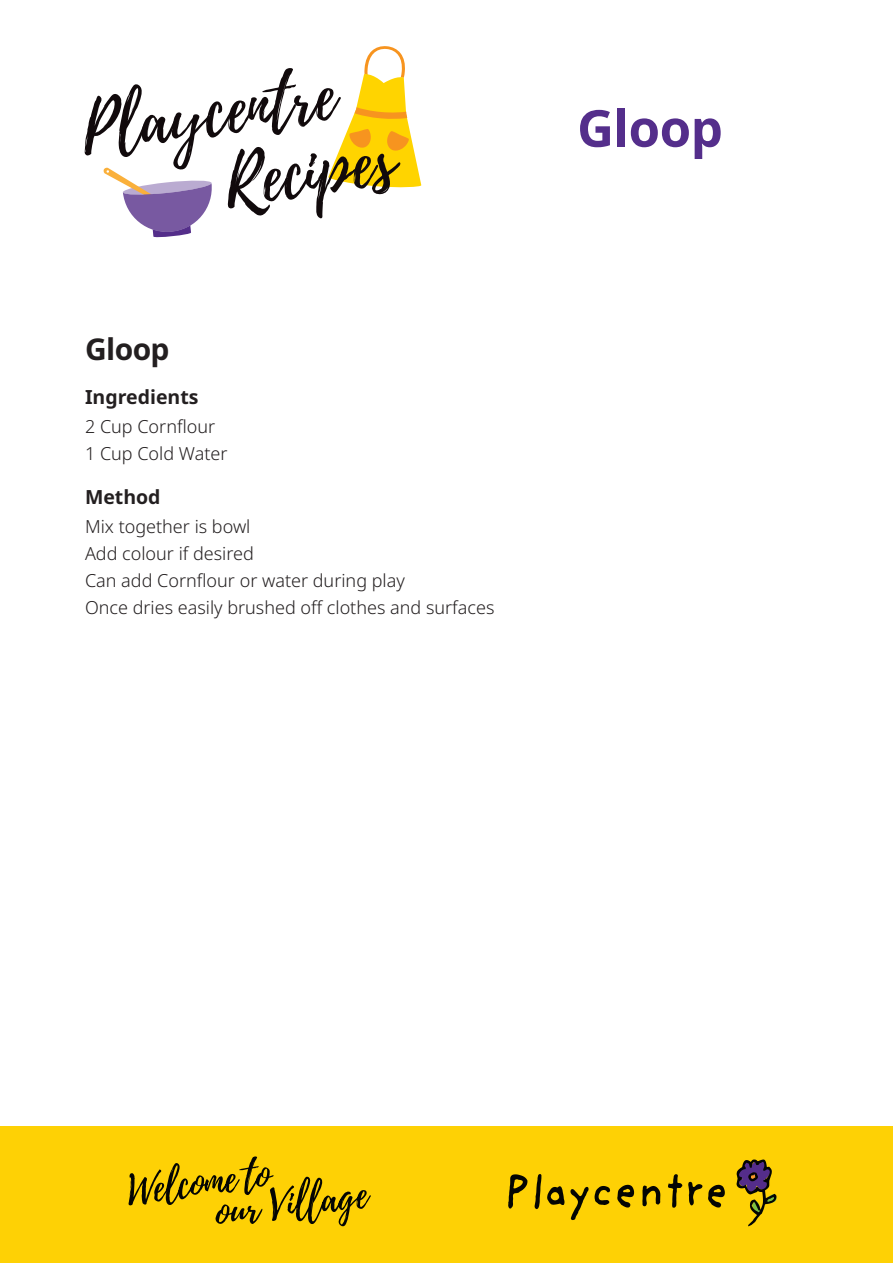
<style>
.page{position:relative;width:893px;height:1263px;background:#fff}
.page>*{position:absolute;margin:0;border:0;box-sizing:border-box;transform-origin:0 0}
.t1{font:68.55px "Playlist Script";color:#110a0c}
.large_heading{font:700 51px "Noto Sans";letter-spacing:-.01em;color:#542e8b}
.Small_heading{font:700 30px "Noto Sans";letter-spacing:-.02em;color:#231f20}
.Ingredients_Method{font:700 19.5px "Noto Sans";color:#231f20}
.body_copy{font:300 18px "Noto Sans";color:#231f20}
</style>
<div class="page">
<div style="left:0;top:1127px;width:893px;height:136px;background:#fed105"></div>
<svg style="left:508px;top:1174px;width:217px;height:46px"></svg>
<svg style="left:736px;top:1159px;width:40px;height:67px"></svg>
<svg style="left:128px;top:1156px;width:243px;height:71px"></svg>
<svg style="left:328px;top:46px;width:93px;height:142px"></svg>
<svg style="left:103px;top:167px;width:109px;height:71px"></svg>
<h1 class="t1" style="left:75px;top:81px;width:258px;rotate:-8deg">Playcentre</h1>
<h1 class="t1" style="left:218px;top:134px;width:173px;rotate:-8deg">Recipes</h1>
<p class="Small_heading" style="left:85px;top:328px;width:86px">Gloop</p>
<p class="Ingredients_Method" style="left:85px;top:383px;width:115px">Ingredients</p>
<p class="body_copy" style="left:85px;top:414px;width:132px">2 Cup Cornflour</p>
<p class="body_copy" style="left:85px;top:441px;width:144px">1 Cup Cold Water</p>
<p class="Ingredients_Method" style="left:85px;top:483px;width:77px">Method</p>
<p class="body_copy" style="left:85px;top:514px;width:167px">Mix together is bowl</p>
<p class="body_copy" style="left:85px;top:541px;width:170px">Add colour if desired</p>
<p class="body_copy" style="left:85px;top:568px;width:321px">Can add Cornflour or water during play</p>
<p class="body_copy" style="left:85px;top:595px;width:411px">Once dries easily brushed off clothes and surfaces</p>
<p class="large_heading" style="left:577px;top:92px;width:147px">Gloop</p>
</div>
